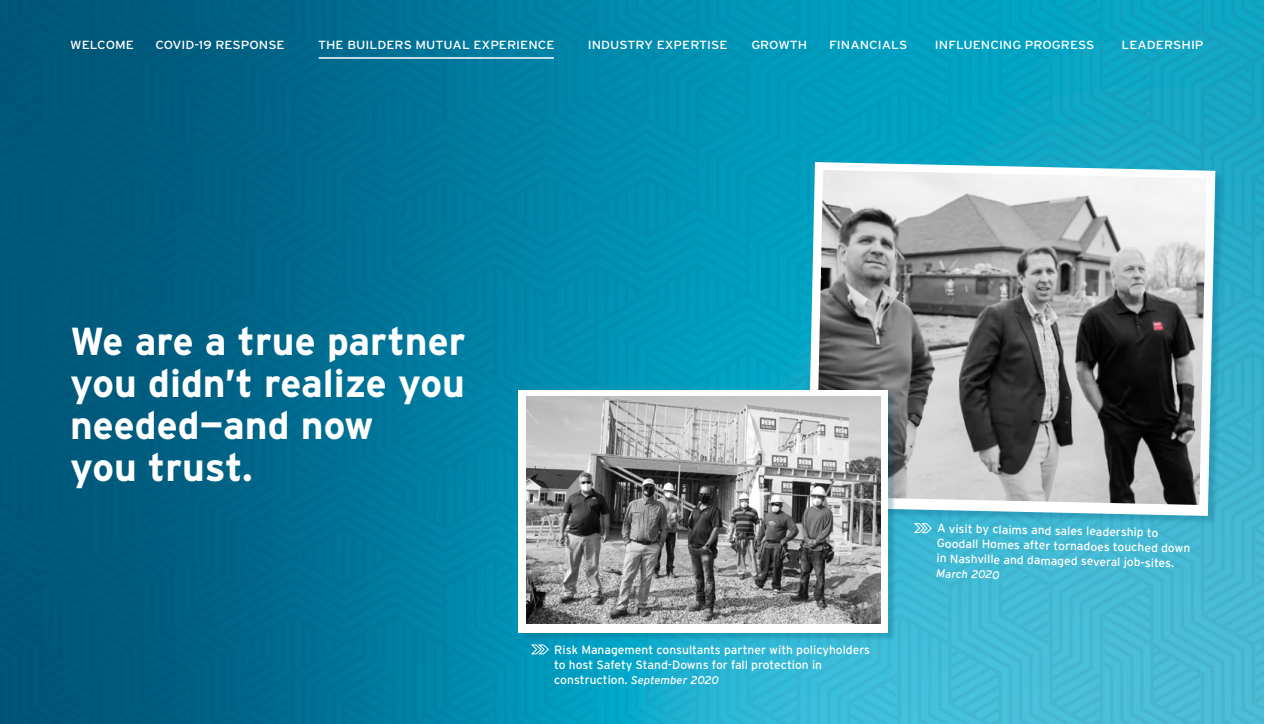
<style>
.page{position:relative;width:1264px;height:724px;background:#fff}
.page>*{position:absolute;margin:0;border:0;box-sizing:border-box;transform-origin:0 0}
.t1{font:700 39px/42px "Interstate";color:#fff}
.t2{font:12px/15px "Interstate";color:#fff}
.t3{font:11.7px "Interstate";color:#fff;scale:1.12 1}
.t4{font:italic 11.25px "Interstate";color:#fff}
.s1{font-style:italic;font-size:11.25px}
</style>
<div class="page">
<img style="left:0;top:0;width:1264px;height:724px">
<svg style="left:531px;top:644px;width:18px;height:10px"></svg>
<svg style="left:914px;top:525px;width:18px;height:8px"></svg>
<div style="left:808px;top:163px;width:416px;height:362px;background:#005a7c;opacity:.27"></div>
<svg style="left:807px;top:162px;width:408px;height:354px"></svg>
<img style="left:816px;top:170px;width:390px;height:335px">
<div style="left:520px;top:391px;width:376px;height:249px;background:#005a7c;opacity:.27"></div>
<div style="left:518px;top:390px;width:370px;height:242px;background:#fff"></div>
<img style="left:526px;top:396px;width:355px;height:227px">
<hr style="left:319px;top:57px;width:235px;height:2px;background:#fff">
<p class="t3" style="left:70px;top:38px;width:58px">WELCOME</p>
<p class="t3" style="left:155px;top:38px;width:117px">COVID-19 RESPONSE</p>
<p class="t3" style="left:318px;top:38px;width:213px">THE BUILDERS MUTUAL EXPERIENCE</p>
<p class="t3" style="left:588px;top:38px;width:126px">INDUSTRY EXPERTISE</p>
<p class="t3" style="left:751px;top:38px;width:51px">GROWTH</p>
<p class="t3" style="left:829px;top:38px;width:71px">FINANCIALS</p>
<p class="t3" style="left:935px;top:38px;width:144px">INFLUENCING PROGRESS</p>
<p class="t3" style="left:1121px;top:38px;width:75px">LEADERSHIP</p>
<h1 class="t1" style="left:70px;top:320px;width:397px">We are a true partner you didn’t realize you needed—and now<br>you trust.</h1>
<p class="t2" style="left:554px;top:641px;width:317px">Risk Management consultants partner with policyholders to host Safety Stand-Downs for fall protection in construction. <span class="s1">September 2020</span></p>
<p class="t2" style="left:937px;top:521px;width:255px;rotate:1deg">A visit by claims and sales leadership to<br>Goodall Homes after tornadoes touched down in Nashville and damaged several job-sites.</p>
<p class="t4" style="left:936px;top:566px;width:65px;rotate:1deg">March 2020</p>
</div>
